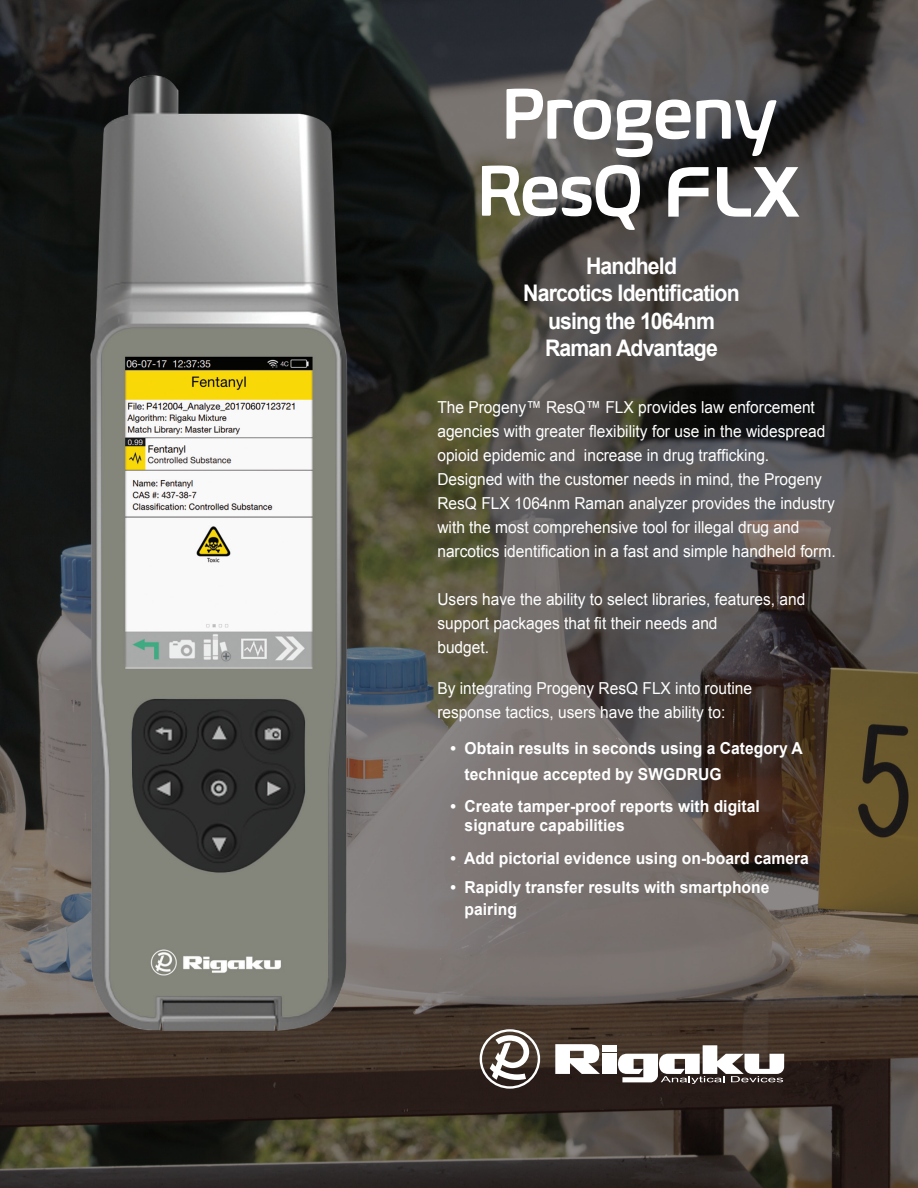
<style>
.page{position:relative;width:918px;height:1188px;background:#fff}
.page>*{position:absolute;margin:0;border:0;box-sizing:border-box;transform-origin:0 0}
.t1{font:69px "Rigaku Smartgothic";color:#fff}
.t2{font:700 22.8px/27.5px "Arial";letter-spacing:-.04em;color:#fff;text-align:center;scale:.93 1}
.t3{font:16.5px/24px "Arial";color:#fff;scale:.94 1}
.t4{font:700 16.5px/25.5px "Arial";color:#fff;scale:.95 1}
</style>
<div class="page">
<img style="left:0;top:0;width:918px;height:1188px">
<svg style="left:507px;top:89px;width:270px;height:68px"></svg>
<svg style="left:482px;top:165px;width:158px;height:65px"></svg>
<svg style="left:480px;top:1029px;width:60px;height:60px"></svg>
<div style="left:602px;top:1045px;width:15px;height:7px;background:#fff"></div>
<div style="left:602px;top:1054px;width:15px;height:20px;background:#fff"></div>
<svg style="left:555px;top:1044px;width:45px;height:30px"></svg>
<svg style="left:618px;top:1045px;width:166px;height:39px"></svg>
<h1 class="t1" style="left:664px;top:150px;width:137px">FLX</h1>
<h2 class="t2" style="left:523px;top:253px;width:234px">Handheld<br>Narcotics Identification using the 1064nm<br>Raman Advantage</h2>
<p class="t3" style="left:437px;top:396px;width:425px">The Progeny™ ResQ™ FLX provides law enforcement agencies with greater flexibility for use in the widespread opioid epidemic and increase in drug trafficking.<br>Designed with the customer needs in mind, the Progeny ResQ FLX 1064nm Raman analyzer provides the industry with the most comprehensive tool for illegal drug and narcotics identification in a fast and simple handheld form.</p>
<p class="t3" style="left:437px;top:588px;width:393px">Users have the ability to select libraries, features, and support packages that fit their needs and<br>budget.</p>
<p class="t3" style="left:437px;top:676px;width:336px">By integrating Progeny ResQ FLX into routine response tactics, users have the ability to:</p>
<p class="t4" style="left:465px;top:736px;width:358px;text-indent:-14px">• Obtain results in seconds using a Category A technique accepted by SWGDRUG</p>
<p class="t4" style="left:465px;top:797px;width:312px;line-height:19.5px;text-indent:-14px">• Create tamper-proof reports with digital signature capabilities</p>
<p class="t4" style="left:450px;top:846px;width:379px">• Add pictorial evidence using on-board camera</p>
<p class="t4" style="left:465px;top:876px;width:322px;line-height:22.5px;text-indent:-14px">• Rapidly transfer results with smartphone pairing</p>
</div>
